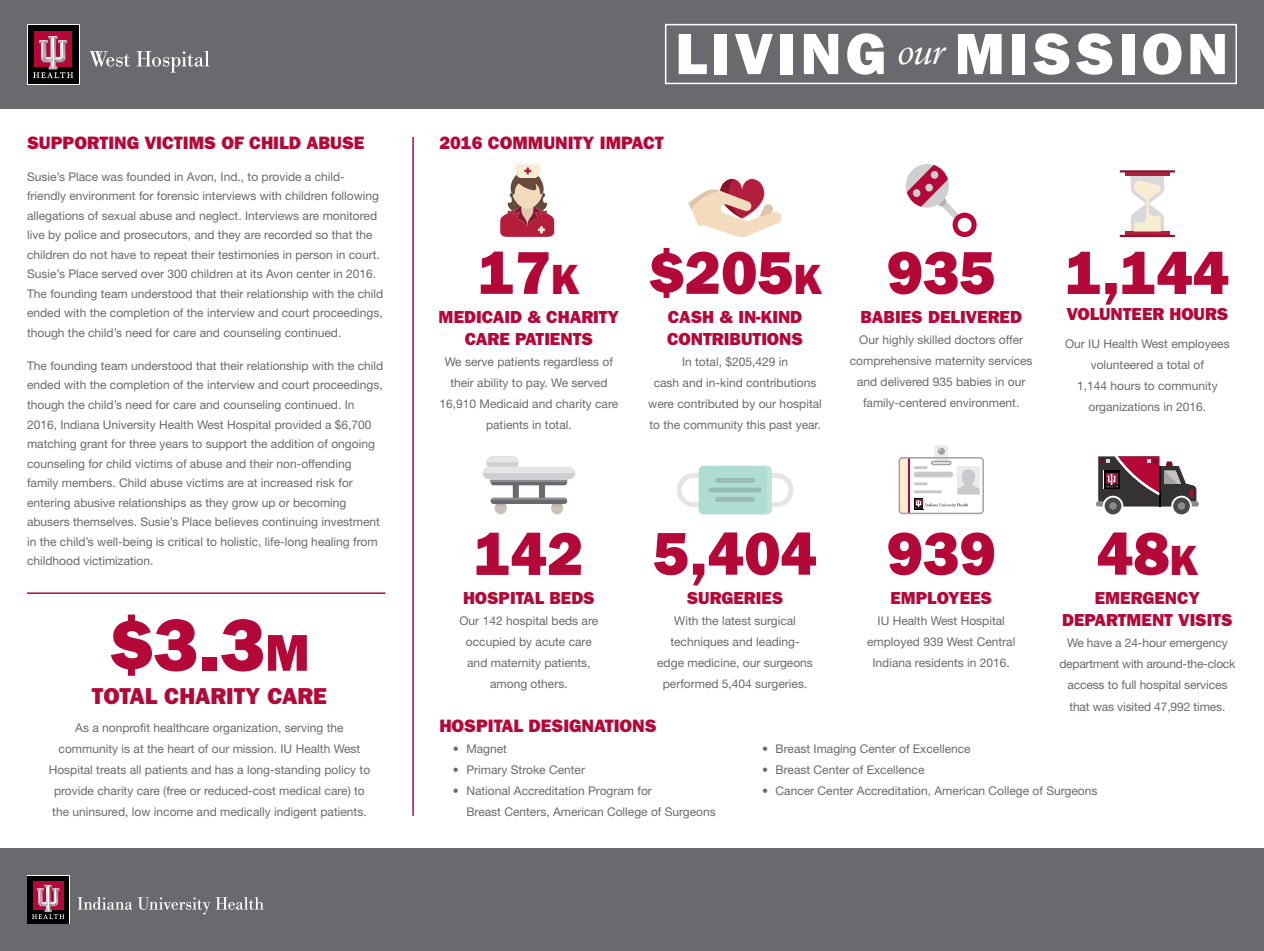
<style>
.page{position:relative;width:1264px;height:951px;background:#fff}
.page>*{position:absolute;margin:0;border:0;box-sizing:border-box;transform-origin:0 0}
.t1{font:74.25px "ITC Franklin Gothic Std Hvy";color:#b30838}
.t2{font:60.6px "ITC Franklin Gothic Std Hvy";color:#b30838}
.t3{font:58.5px "ITC Franklin Gothic Std Hvy";letter-spacing:.075em;color:#fff}
.t4{font:23.1px "ITC Franklin Gothic Std Hvy";color:#b30838}
.t5{font:18px "ITC Franklin Gothic Std Hvy";color:#b30838}
.t6{font:17.55px/22.6px "ITC Franklin Gothic Std Hvy";color:#b30838;text-align:center}
.t7{font:17.4px/22.5px "ITC Franklin Gothic Std Hvy";color:#b30838;text-align:center}
.t8{font:12px/21px "Helvetica Neue LT Std";color:#696a6d;text-align:center}
.s1{font-size:52.05px}
.s2{font-size:42.45px}
</style>
<div class="page">
<div style="left:0;top:848px;width:1264px;height:102px;background:#696a6d"></div>
<hr style="left:412px;top:137px;width:2px;height:678px;background:#b30838">
<div style="left:27px;top:875px;width:42px;height:48px;background:#000"></div>
<div style="left:33px;top:880px;width:30px;height:29px;background:#b30838"></div>
<svg style="left:32px;top:884px;width:33px;height:34px"></svg>
<svg style="left:78px;top:897px;width:54px;height:12px"></svg>
<svg style="left:138px;top:897px;width:72px;height:17px"></svg>
<svg style="left:216px;top:897px;width:47px;height:12px"></svg>
<svg style="left:500px;top:164px;width:54px;height:73px"></svg>
<svg style="left:898px;top:445px;width:86px;height:69px"></svg>
<svg style="left:1096px;top:456px;width:103px;height:58px"></svg>
<svg style="left:688px;top:179px;width:94px;height:58px"></svg>
<div style="left:1125px;top:231px;width:44px;height:5px;background:#b31e3b"></div>
<svg style="left:1125px;top:172px;width:44px;height:4px"></svg>
<hr style="left:1119px;top:235px;width:56px;height:2px;background:#87162c">
<hr style="left:1119px;top:170px;width:56px;height:2px;background:#87162c">
<svg style="left:1130px;top:176px;width:34px;height:55px"></svg>
<div style="left:551px;top:502px;width:12px;height:12px;background:#cac2b8;border-radius:50%"></div>
<div style="left:494px;top:502px;width:13px;height:12px;background:#cac2b8;border-radius:50%"></div>
<svg style="left:482px;top:456px;width:93px;height:50px"></svg>
<div style="left:0;top:0;width:1264px;height:108px;background:#696a6d"></div>
<svg style="left:27px;top:24px;width:52px;height:60px"></svg>
<div style="left:28px;top:25px;width:51px;height:58px;background:#000"></div>
<div style="left:34px;top:31px;width:38px;height:36px;background:#b30838"></div>
<svg style="left:33px;top:36px;width:40px;height:42px"></svg>
<svg style="left:89px;top:51px;width:41px;height:16px"></svg>
<svg style="left:137px;top:51px;width:72px;height:22px"></svg>
<div style="left:665px;top:24px;width:572px;height:60px;border:2px solid #fff"></div>
<svg style="left:677px;top:473px;width:21px;height:34px"></svg>
<div style="left:698px;top:465px;width:73px;height:49px;background:#afddd2;border-radius:5px"></div>
<svg style="left:744px;top:465px;width:49px;height:49px"></svg>
<div style="left:708px;top:487px;width:54px;height:5px;background:#98bbb3;border-radius:2px"></div>
<hr style="left:715px;top:478px;width:40px;height:4px;background:#98bbb3;border-radius:2px">
<hr style="left:715px;top:497px;width:40px;height:4px;background:#98bbb3;border-radius:2px">
<hr style="left:27px;top:592px;width:358px;height:2px;background:#b30838">
<svg style="left:906px;top:164px;width:43px;height:44px"></svg>
<svg style="left:907px;top:165px;width:70px;height:73px"></svg>
<h3 class="t5" style="left:27px;top:132px;width:339px">SUPPORTING VICTIMS OF CHILD ABUSE</h3>
<p class="t8" style="left:27px;top:167px;width:358px;line-height:19.5px;text-align:left">Susie’s Place was founded in Avon, Ind., to provide a child&shy;friendly environment for forensic interviews with children following allegations of sexual abuse and neglect. Interviews are monitored live by police and prosecutors, and they are recorded so that the children do not have to repeat their testimonies in person in court.<br>Susie’s Place served over 300 children at its Avon center in 2016.<br>The founding team understood that their relationship with the child ended with the completion of the interview and court proceedings, though the child’s need for care and counseling continued.</p>
<p class="t8" style="left:27px;top:356px;width:358px;line-height:19.5px;text-align:left">The founding team understood that their relationship with the child ended with the completion of the interview and court proceedings, though the child’s need for care and counseling continued. In 2016, Indiana University Health West Hospital provided a $6,700 matching grant for three years to support the addition of ongoing counseling for child victims of abuse and their non-offending family members. Child abuse victims are at increased risk for entering abusive relationships as they grow up or becoming abusers themselves. Susie’s Place believes continuing investment in the child’s well-being is critical to holistic, life-long healing from childhood victimization.</p>
<h1 class="t1" style="left:109px;top:601px;width:202px">$3.3<span class="s1">m</span></h1>
<h3 class="t4" style="left:92px;top:682px;width:237px">TOTAL CHARITY CARE</h3>
<p class="t8" style="left:49px;top:716px;width:323px">As a nonprofit healthcare organization, serving the community is at the heart of our mission. IU Health West Hospital treats all patients and has a long-standing policy to provide charity care (free or reduced-cost medical care) to the uninsured, low income and medically indigent patients.</p>
<h3 class="t3" style="left:675px;top:20px;width:554px">LIVING <sup>our</sup> MISSION</h3>
<h3 class="t5" style="left:439px;top:132px;width:226px">2016 COMMUNITY IMPACT</h3>
<h2 class="t2" style="left:478px;top:237px;width:519px">17<span class="s2">k</span> $205<span class="s2">k</span> 935</h2>
<h3 class="t6" style="left:438px;top:305px;width:182px">MEDICAID &amp; CHARITY<br>CARE PATIENTS</h3>
<p class="t8" style="left:439px;top:351px;width:180px">We serve patients regardless of their ability to pay. We served<br>16,910 Medicaid and charity care patients in total.</p>
<h3 class="t6" style="left:667px;top:305px;width:138px;text-align:left">CASH &amp; IN-KIND<br>CONTRIBUTIONS</h3>
<p class="t8" style="left:648px;top:351px;width:175px">In total, $205,429 in<br>cash and in-kind contributions were contributed by our hospital to the community this past year.</p>
<h3 class="t6" style="left:860px;top:305px;width:163px">BABIES DELIVERED</h3>
<p class="t8" style="left:850px;top:328px;width:184px">Our highly skilled doctors offer comprehensive maternity services and delivered 935 babies in our family-centered environment.</p>
<h2 class="t2" style="left:1065px;top:237px;width:165px">1,144</h2>
<h3 class="t7" style="left:1066px;top:303px;width:164px">VOLUNTEER HOURS</h3>
<p class="t8" style="left:1065px;top:333px;width:166px">Our IU Health West employees volunteered a total of<br>1,144 hours to community organizations in 2016.</p>
<h2 class="t2" style="left:474px;top:518px;width:111px">142</h2>
<h3 class="t7" style="left:463px;top:587px;width:133px">HOSPITAL BEDS</h3>
<p class="t8" style="left:459px;top:610px;width:140px">Our 142 hospital beds are occupied by acute care and maternity patients, among others.</p>
<h2 class="t2" style="left:653px;top:518px;width:344px">5,404 939</h2>
<h2 class="t2" style="left:1097px;top:518px;width:102px">48<span class="s2">k</span></h2>
<h3 class="t7" style="left:687px;top:586px;width:98px">SURGERIES</h3>
<p class="t8" style="left:657px;top:610px;width:157px">With the latest surgical techniques and leading&shy;edge medicine, our surgeons performed 5,404 surgeries.</p>
<h3 class="t7" style="left:890px;top:586px;width:103px">EMPLOYEES</h3>
<p class="t8" style="left:867px;top:610px;width:150px">IU Health West Hospital employed 939 West Central<br>Indiana residents in 2016.</p>
<h3 class="t7" style="left:1062px;top:586px;width:172px">EMERGENCY<br>DEPARTMENT VISITS</h3>
<p class="t8" style="left:1059px;top:632px;width:177px">We have a 24-hour emergency department with around-the-clock access to full hospital services that was visited 47,992 times.</p>
<h3 class="t5" style="left:439px;top:715px;width:219px">HOSPITAL DESIGNATIONS</h3>
<p class="t8" style="left:453px;top:737px;width:56px">• Magnet</p>
<p class="t8" style="left:453px;top:758px;width:134px">• Primary Stroke Center</p>
<p class="t8" style="left:466px;top:779px;width:251px;text-align:left;text-indent:-14px">• National Accreditation Program for<br>Breast Centers, American College of Surgeons</p>
<p class="t8" style="left:762px;top:738px;width:210px">• Breast Imaging Center of Excellence</p>
<p class="t8" style="left:762px;top:759px;width:164px">• Breast Center of Excellence</p>
<p class="t8" style="left:762px;top:780px;width:337px">• Cancer Center Accreditation, American College of Surgeons</p>
</div>
